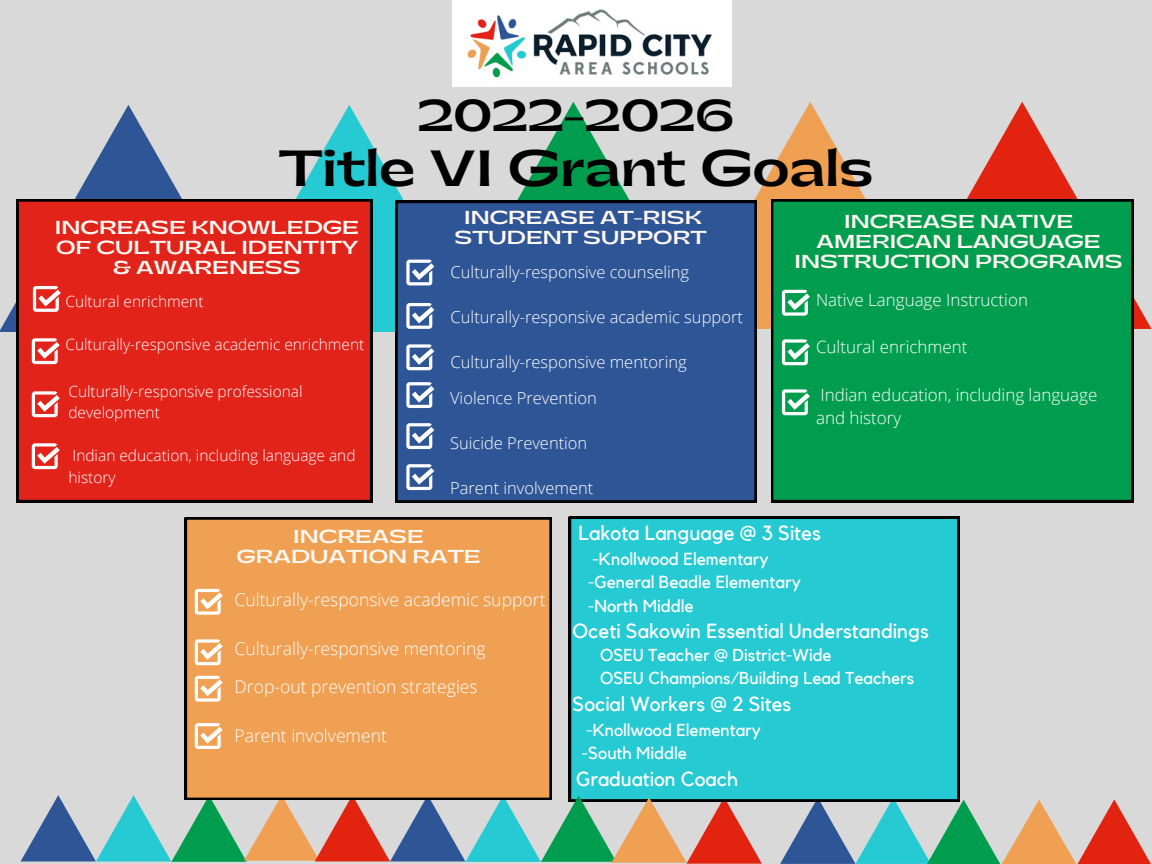
<style>
.page{position:relative;width:1152px;height:864px;background:#d9d9d9}
.page>*{position:absolute;margin:0;border:0;box-sizing:border-box;transform-origin:0 0}
.t1{font:700 48px "Gatwick";color:#000}
.t2{font:700 42px "Gatwick";color:#000}
.t3{font:20.4px "Kollektif";color:#fff}
.t4{font:20.25px "Kollektif";color:#fff}
.t5{font:700 17.7px/20.2px "Gatwick";color:#fff9f3;text-align:center}
.t6{font:300 17.55px/38px "Open Sans";color:#fff}
.t7{font:17.4px/23.7px "Kollektif";color:#fff}
.t8{font:17.25px/23.7px "Kollektif";color:#fff}
.t9{font:300 16.95px/23.7px "Open Sans";color:#fff}
.t10{font:300 16.5px "Open Sans";color:#fff}
.t11{font:300 15.45px/21.3px "Open Sans";color:#fff}
</style>
<div class="page">
<svg style="left:0;top:105px;width:182px;height:227px"></svg>
<svg style="left:295px;top:105px;width:149px;height:227px"></svg>
<div style="left:17px;top:199px;width:355px;height:303px;background:#e2231a"></div>
<svg style="left:444px;top:102px;width:237px;height:99px"></svg>
<svg style="left:681px;top:102px;width:185px;height:227px"></svg>
<div style="left:396px;top:201px;width:361px;height:301px;background:#2e5596"></div>
<svg style="left:967px;top:102px;width:185px;height:227px"></svg>
<div style="left:771px;top:199px;width:362px;height:303px;background:#009d4e"></div>
<svg style="left:33px;top:286px;width:28px;height:26px"></svg>
<svg style="left:406px;top:260px;width:28px;height:25px"></svg>
<svg style="left:782px;top:290px;width:28px;height:26px"></svg>
<svg style="left:32px;top:338px;width:28px;height:26px"></svg>
<svg style="left:782px;top:339px;width:28px;height:26px"></svg>
<svg style="left:406px;top:303px;width:28px;height:26px"></svg>
<svg style="left:32px;top:391px;width:28px;height:26px"></svg>
<img style="left:453px;top:0;width:279px;height:87px">
<div style="left:569px;top:517px;width:390px;height:284px;background:#26cad2"></div>
<svg style="left:21px;top:795px;width:741px;height:69px"></svg>
<svg style="left:780px;top:798px;width:371px;height:66px"></svg>
<div style="left:185px;top:518px;width:367px;height:282px;background:#f0a053"></div>
<svg style="left:195px;top:639px;width:28px;height:26px"></svg>
<svg style="left:195px;top:589px;width:28px;height:26px"></svg>
<svg style="left:32px;top:443px;width:28px;height:26px"></svg>
<svg style="left:406px;top:382px;width:28px;height:26px"></svg>
<svg style="left:406px;top:423px;width:28px;height:26px"></svg>
<svg style="left:782px;top:389px;width:28px;height:26px"></svg>
<svg style="left:406px;top:464px;width:28px;height:26px"></svg>
<svg style="left:406px;top:344px;width:28px;height:26px"></svg>
<svg style="left:195px;top:676px;width:28px;height:26px"></svg>
<svg style="left:195px;top:723px;width:28px;height:26px"></svg>
<h2 class="t2" style="left:418px;top:95px;width:318px">2022-2026</h2>
<h1 class="t1" style="left:279px;top:145px;width:596px">Title VI Grant Goals</h1>
<p class="t5" style="left:454px;top:208px;width:254px">INCREASE AT-RISK<br>STUDENT SUPPORT</p>
<p class="t5" style="left:55px;top:218px;width:306px">INCREASE KNOWLEDGE<br>OF CULTURAL IDENTITY &amp; AWARENESS</p>
<p class="t5" style="left:794px;top:212px;width:330px">INCREASE NATIVE<br>AMERICAN LANGUAGE<br>INSTRUCTION PROGRAMS</p>
<p class="t10" style="left:451px;top:260px;width:240px">Culturally-responsive counseling</p>
<p class="t10" style="left:451px;top:305px;width:294px">Culturally-responsive academic support</p>
<p class="t10" style="left:451px;top:350px;width:238px">Culturally-responsive mentoring</p>
<p class="t10" style="left:450px;top:387px;width:148px">Violence Prevention</p>
<p class="t10" style="left:450px;top:432px;width:139px">Suicide Prevention</p>
<p class="t10" style="left:450px;top:477px;width:145px">Parent involvement</p>
<p class="t9" style="left:816px;top:288px;width:213px">Native Language Instruction</p>
<p class="t9" style="left:816px;top:335px;width:153px">Cultural enrichment</p>
<p class="t9" style="left:816px;top:382px;width:283px">Indian education, including language and history</p>
<p class="t11" style="left:65px;top:290px;width:140px">Cultural enrichment</p>
<p class="t11" style="left:65px;top:333px;width:300px">Culturally-responsive academic enrichment</p>
<p class="t11" style="left:68px;top:380px;width:236px">Culturally-responsive professional development</p>
<p class="t11" style="left:68px;top:445px;width:289px">Indian education, including language and history</p>
<p class="t5" style="left:237px;top:527px;width:246px">INCREASE<br>GRADUATION RATE</p>
<p class="t6" style="left:235px;top:580px;width:312px">Culturally-responsive academic support</p>
<p class="t6" style="left:235px;top:629px;width:253px">Culturally-responsive mentoring<br>Drop-out prevention strategies</p>
<p class="t6" style="left:235px;top:716px;width:154px">Parent involvement</p>
<p class="t3" style="left:579px;top:523px;width:244px">Lakota Language @ 3 Sites</p>
<p class="t7" style="left:588px;top:547px;width:215px">-Knollwood Elementary -General Beadle Elementary -North Middle</p>
<p class="t3" style="left:573px;top:622px;width:358px">Oceti Sakowin Essential Understandings</p>
<p class="t8" style="left:600px;top:644px;width:233px">OSEU Teacher @ District-Wide</p>
<p class="t8" style="left:600px;top:667px;width:315px">OSEU Champions/Building Lead Teachers</p>
<p class="t4" style="left:573px;top:694px;width:220px">Social Workers @ 2 Sites</p>
<p class="t8" style="left:582px;top:718px;width:181px">-Knollwood Elementary -South Middle</p>
<p class="t4" style="left:576px;top:769px;width:163px">Graduation Coach</p>
</div>
